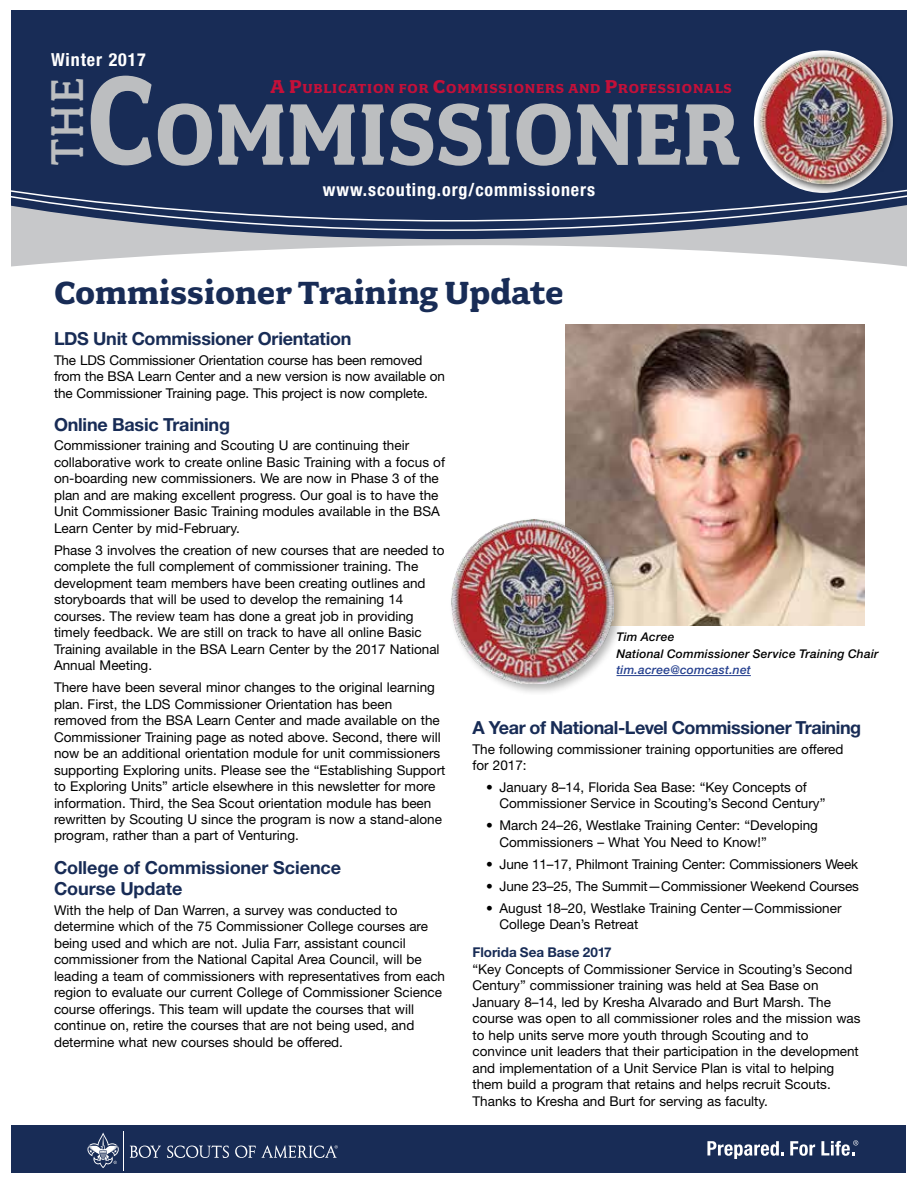
<style>
.page{position:relative;width:918px;height:1188px;background:#fff}
.page>*{position:absolute;margin:0;border:0;box-sizing:border-box;transform-origin:0 0}
.t1{font:700 97.95px "Fairplex Wide";color:#bcbec0;scale:.87 1}
.t2{font:500 51.6px "Fairplex Wide";color:#bcbec0;scale:.87 1}
.t3{font:700 36px "Fairplex Wide";letter-spacing:-.01em;color:#182c56}
.t4{font:700 18px/21.6px "Helvetica Neue LT Std";letter-spacing:-.015em;color:#182c56}
.t5{font:700 condensed 18px "Helvetica Neue LT Std";letter-spacing:.05em;color:#fff}
.t6{font:700 14.7px "Fairplex Wide";letter-spacing:.055em;color:#c41039}
.t7{font:13.5px/16.5px "Helvetica Neue LT Std";color:#000}
.t8{font:700 13.5px "Helvetica Neue LT Std";color:#182c56}
.t9{font:italic 500 12px/16.5px "Helvetica Neue LT Std";letter-spacing:.02em;color:#000}
.t10{font:italic 500 12px "Helvetica Neue LT Std";letter-spacing:.015em;color:#25408f}
.s1{font-size:143.55px}
.s2{font-size:20.85px}
</style>
<div class="page">
<div style="left:12px;top:1126px;width:894px;height:47px;background:#182c56"></div>
<svg style="left:87px;top:1133px;width:32px;height:35px"></svg>
<hr style="left:123px;top:1131px;width:1px;height:40px;background:#fff">
<svg style="left:130px;top:1146px;width:31px;height:12px"></svg>
<svg style="left:167px;top:1146px;width:62px;height:12px"></svg>
<svg style="left:235px;top:1146px;width:21px;height:12px"></svg>
<svg style="left:262px;top:1145px;width:76px;height:13px"></svg>
<svg style="left:707px;top:1141px;width:77px;height:18px"></svg>
<svg style="left:790px;top:1141px;width:25px;height:15px"></svg>
<svg style="left:821px;top:1140px;width:37px;height:16px"></svg>
<svg style="left:12px;top:239px;width:894px;height:28px"></svg>
<svg style="left:12px;top:232px;width:894px;height:7px;background:#8f96a5"></svg>
<svg style="left:12px;top:222px;width:894px;height:10px;background:#6e7990"></svg>
<div style="left:12px;top:11px;width:894px;height:211px;background:#182c56"></div>
<div style="left:88px;top:73px;width:67px;height:95px;background:#182c56"></div>
<div style="left:755px;top:51px;width:142px;height:143px;background:#000;opacity:.75"></div>
<img style="left:760px;top:57px;width:127px;height:127px">
<img style="left:566px;top:324px;width:298px;height:301px">
<hr style="left:616px;top:675px;width:135px;height:1px;background:#25408f">
<div style="left:448px;top:516px;width:178px;height:180px;background:#000;opacity:.3"></div>
<img style="left:451px;top:520px;width:163px;height:163px">
<h3 class="t5" style="left:51px;top:48px;width:96px">Winter 2017</h3>
<h1 class="t1" style="left:86px;top:78px;width:753px"><span class="s1">C</span>OMMISSIONER</h1>
<h3 class="t5" style="left:323px;top:178px;width:274px">www.scouting.org/commissioners</h3>
<h2 class="t2" style="left:38px;top:165px;width:103px;rotate:-90deg">THE</h2>
<p class="t6" style="left:271px;top:80px;width:463px"><span class="s2">A P</span>UBLICATION FOR <span class="s2">C</span>OMMISSIONERS AND <span class="s2">P</span>ROFESSIONALS</p>
<h3 class="t3" style="left:54px;top:272px;width:511px">Commissioner Training Update</h3>
<h3 class="t4" style="left:54px;top:328px;width:299px">LDS Unit Commissioner Orientation</h3>
<p class="t7" style="left:54px;top:352px;width:392px">The LDS Commissioner Orientation course has been removed from the BSA Learn Center and a new version is now available on the Commissioner Training page. This project is now complete.</p>
<h3 class="t4" style="left:54px;top:413px;width:178px">Online Basic Training</h3>
<p class="t7" style="left:54px;top:437px;width:393px">Commissioner training and Scouting U are continuing their collaborative work to create online Basic Training with a focus of on-boarding new commissioners. We are now in Phase 3 of the plan and are making excellent progress. Our goal is to have the Unit Commissioner Basic Training modules available in the BSA Learn Center by mid-February.</p>
<p class="t7" style="left:54px;top:541px;width:392px">Phase 3 involves the creation of new courses that are needed to complete the full complement of commissioner training. The development team members have been creating outlines and storyboards that will be used to develop the remaining 14 courses. The review team has done a great job in providing timely feedback. We are still on track to have all online Basic Training available in the BSA Learn Center by the 2017 National Annual Meeting.</p>
<p class="t7" style="left:54px;top:679px;width:393px">There have been several minor changes to the original learning plan. First, the LDS Commissioner Orientation has been removed from the BSA Learn Center and made available on the Commissioner Training page as noted above. Second, there will now be an additional orientation module for unit commissioners supporting Exploring units. Please see the “Establishing Support to Exploring Units” article elsewhere in this newsletter for more information. Third, the Sea Scout orientation module has been rewritten by Scouting U since the program is now a stand-alone program, rather than a part of Venturing.</p>
<h3 class="t4" style="left:54px;top:856px;width:289px">College of Commissioner Science<br>Course Update</h3>
<p class="t7" style="left:54px;top:901px;width:393px">With the help of Dan Warren, a survey was conducted to determine which of the 75 Commissioner College courses are being used and which are not. Julia Farr, assistant council commissioner from the National Capital Area Council, will be leading a team of commissioners with representatives from each region to evaluate our current College of Commissioner Science course offerings. This team will update the courses that will continue on, retire the courses that are not being used, and determine what new courses should be offered.</p>
<p class="t9" style="left:616px;top:629px;width:264px">Tim Acree<br>National Commissioner Service Training Chair</p>
<p class="t10" style="left:616px;top:663px;width:136px">tim.acree@comcast.net</p>
<h3 class="t4" style="left:472px;top:716px;width:390px">A Year of National-Level Commissioner Training</h3>
<p class="t7" style="left:472px;top:740px;width:373px">The following commissioner training opportunities are offered for 2017:</p>
<p class="t7" style="left:500px;top:779px;width:327px;text-indent:-14px">• January 8–14, Florida Sea Base: “Key Concepts of<br>Commissioner Service in Scouting’s Second Century”</p>
<p class="t7" style="left:500px;top:817px;width:320px;text-indent:-14px">• March 24–26, Westlake Training Center: “Developing<br>Commissioners – What You Need to Know!”</p>
<p class="t7" style="left:486px;top:856px;width:374px">• June 11–17, Philmont Training Center: Commissioners Week</p>
<p class="t7" style="left:486px;top:877px;width:375px">• June 23–25, The Summit—Commissioner Weekend Courses</p>
<p class="t7" style="left:500px;top:899px;width:344px;text-indent:-14px">• August 18–20, Westlake Training Center—Commissioner<br>College Dean’s Retreat</p>
<p class="t8" style="left:472px;top:944px;width:141px">Florida Sea Base 2017</p>
<p class="t7" style="left:472px;top:961px;width:390px">“Key Concepts of Commissioner Service in Scouting’s Second Century” commissioner training was held at Sea Base on January 8–14, led by Kresha Alvarado and Burt Marsh. The course was open to all commissioner roles and the mission was to help units serve more youth through Scouting and to convince unit leaders that their participation in the development and implementation of a Unit Service Plan is vital to helping them build a program that retains and helps recruit Scouts.<br>Thanks to Kresha and Burt for serving as faculty.</p>
</div>
